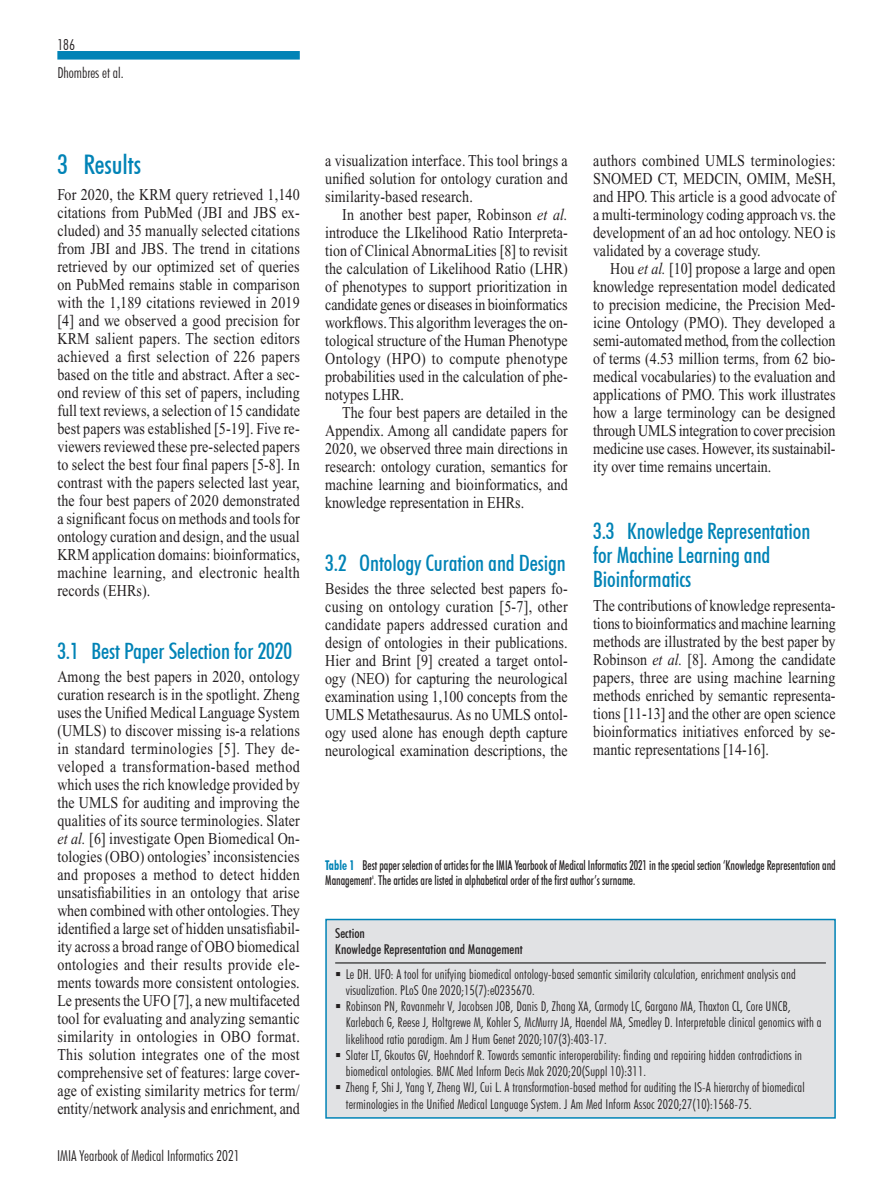
<style>
.page{position:relative;width:893px;height:1191px;background:#fff}
.page>*{position:absolute;margin:0;border:0;box-sizing:border-box;transform-origin:0 0}
.Headline_2{font:500 condensed 27px "Futura BT";color:#0083b6}
.Headline_3{font:500 condensed 22.5px/24px "Futura BT";letter-spacing:-.005em;color:#0083b6}
.Grundtext_ohne_Einzu{font:16.5px/18px "Times New Roman";color:#231f20;text-align:justify;scale:.85 1}
.Grundtext_mit_Einzug{font:16.5px/18px "Times New Roman";color:#231f20;text-align:justify;scale:.85 1}
.Seitenzahl{font:300 condensed 15px "Futura BT";color:#231f20}
.Table_Synopsis{font:300 condensed 13.5px/16.2px "Futura BT";letter-spacing:.01em;color:#231f20}
.Legende_1{font:500 condensed 13.5px/15px "Futura BT";color:#231f20;scale:.85 1}
.Table_Kopf{font:500 condensed 13.5px "Futura BT";color:#231f20}
.s1{font-style:italic}
.s2{font-weight:700;color:#0083b6}
</style>
<div class="page">
<div style="left:57px;top:51px;width:243px;height:9px;background:#0083b6"></div>
<div style="left:325px;top:918px;width:511px;height:200px;background:#e1e2e4;border:2px solid #0083b6"></div>
<hr style="left:335px;top:962px;width:491px;height:1px;background:#000">
<p class="Seitenzahl" style="left:57px;top:35px;width:19px">186</p>
<p class="Seitenzahl" style="left:57px;top:63px;width:68px">Dhombres et al.</p>
<p class="Headline_2" style="left:57px;top:148px;width:85px">3 Results</p>
<p class="Grundtext_ohne_Einzu" style="left:57px;top:186px;width:287px">For 2020, the KRM query retrieved 1,140 citations from PubMed (JBI and JBS ex&shy;cluded) and 35 manually selected citations from JBI and JBS. The trend in citations retrieved by our optimized set of queries on PubMed remains stable in comparison with the 1,189 citations reviewed in 2019 [4] and we observed a good precision for KRM salient papers. The section editors achieved a first selection of 226 papers based on the title and abstract. After a sec&shy;ond review of this set of papers, including full text reviews, a selection of 15 candidate best papers was established [5-19]. Five re&shy;viewers reviewed these pre-selected papers to select the best four final papers [5-8]. In contrast with the papers selected last year, the four best papers of 2020 demonstrated a significant focus on methods and tools for ontology curation and design, and the usual KRM application domains: bioinformatics, machine learning, and electronic health records (EHRs).</p>
<p class="Headline_3" style="left:57px;top:639px;width:236px">3.1 Best Paper Selection for 2020</p>
<p class="Grundtext_ohne_Einzu" style="left:57px;top:667px;width:287px">Among the best papers in 2020, ontology curation research is in the spotlight. Zheng uses the Unified Medical Language System (UMLS) to discover missing is-a relations in standard terminologies [5]. They de&shy;veloped a transformation-based method which uses the rich knowledge provided by the UMLS for auditing and improving the qualities of its source terminologies. Slater <span class="s1">et al.</span> [6] investigate Open Biomedical On&shy;tologies (OBO) ontologies’ inconsistencies and proposes a method to detect hidden unsatisfiabilities in an ontology that arise when combined with other ontologies. They identified a large set of hidden unsatisfiabil&shy;ity across a broad range of OBO biomedical ontologies and their results provide ele&shy;ments towards more consistent ontologies.<br>Le presents the UFO [7], a new multifaceted tool for evaluating and analyzing semantic similarity in ontologies in OBO format.<br>This solution integrates one of the most comprehensive set of features: large cover&shy;age of existing similarity metrics for term/ entity/network analysis and enrichment, and</p>
<p class="Seitenzahl" style="left:57px;top:1146px;width:184px">IMIA Yearbook of Medical Informatics 2021</p>
<p class="Grundtext_ohne_Einzu" style="left:325px;top:152px;width:287px">a visualization interface. This tool brings a unified solution for ontology curation and similarity-based research.</p>
<p class="Grundtext_mit_Einzug" style="left:325px;top:206px;width:287px;text-indent:17px">In another best paper, Robinson <span class="s1">et al. </span>introduce the LIkelihood Ratio Interpreta&shy;tion of Clinical AbnormaLities [8] to revisit the calculation of Likelihood Ratio (LHR) of phenotypes to support prioritization in candidate genes or diseases in bioinformatics workflows. This algorithm leverages the on&shy;tological structure of the Human Phenotype Ontology (HPO) to compute phenotype probabilities used in the calculation of phe&shy;notypes LHR.</p>
<p class="Grundtext_mit_Einzug" style="left:325px;top:404px;width:287px;text-indent:17px">The four best papers are detailed in the Appendix. Among all candidate papers for 2020, we observed three main directions in research: ontology curation, semantics for machine learning and bioinformatics, and knowledge representation in EHRs.</p>
<p class="Headline_3" style="left:325px;top:551px;width:242px">3.2 Ontology Curation and Design</p>
<p class="Grundtext_ohne_Einzu" style="left:325px;top:579px;width:287px">Besides the three selected best papers fo&shy;cusing on ontology curation [5-7], other candidate papers addressed curation and design of ontologies in their publications.<br>Hier and Brint [9] created a target ontol&shy;ogy (NEO) for capturing the neurological examination using 1,100 concepts from the UMLS Metathesaurus. As no UMLS ontol&shy;ogy used alone has enough depth capture neurological examination descriptions, the</p>
<p class="Grundtext_ohne_Einzu" style="left:593px;top:152px;width:287px">authors combined UMLS terminologies:<br>SNOMED CT, MEDCIN, OMIM, MeSH, and HPO. This article is a good advocate of a multi-terminology coding approach vs. the development of an ad hoc ontology. NEO is validated by a coverage study.</p>
<p class="Grundtext_mit_Einzug" style="left:593px;top:260px;width:287px;text-indent:17px">Hou <span class="s1">et al.</span> [10] propose a large and open knowledge representation model dedicated to precision medicine, the Precision Med&shy;icine Ontology (PMO). They developed a semi-automated method, from the collection of terms (4.53 million terms, from 62 bio&shy;medical vocabularies) to the evaluation and applications of PMO. This work illustrates how a large terminology can be designed through UMLS integration to cover precision medicine use cases. However, its sustainabil&shy;ity over time remains uncertain.</p>
<p class="Headline_3" style="left:593px;top:518px;width:219px">3.3 Knowledge Representation for Machine Learning and<br>Bioinformatics</p>
<p class="Grundtext_ohne_Einzu" style="left:593px;top:596px;width:287px">The contributions of knowledge representa&shy;tions to bioinformatics and machine learning methods are illustrated by the best paper by Robinson <span class="s1">et al.</span> [8]. Among the candidate papers, three are using machine learning methods enriched by semantic representa&shy;tions [11-13] and the other are open science bioinformatics initiatives enforced by se&shy;mantic representations [14-16].</p>
<p class="Legende_1" style="left:325px;top:857px;width:602px"><span class="s2">Table 1</span> Best paper selection of articles for the IMIA Yearbook of Medical Informatics 2021 in the special section ‘Knowledge Representation and<br>Management'. The articles are listed in alphabetical order of the first author’s surname.</p>
<p class="Table_Kopf" style="left:335px;top:925px;width:31px">Section</p>
<p class="Table_Kopf" style="left:335px;top:941px;width:189px">Knowledge Representation and Management</p>
<p class="Table_Synopsis" style="left:346px;top:965px;width:451px;text-indent:-11px">▪ Le DH. UFO: A tool for unifying biomedical ontology-based semantic similarity calculation, enrichment analysis and visualization. PLoS One 2020;15(7):e0235670.</p>
<p class="Table_Synopsis" style="left:346px;top:998px;width:477px;text-indent:-11px">▪ Robinson PN, Ravanmehr V, Jacobsen JOB, Danis D, Zhang XA, Carmody LC, Gargano MA, Thaxton CL, Core UNCB,<br>Karlebach G, Reese J, Holtgrewe M, Kohler S, McMurry JA, Haendel MA, Smedley D. Interpretable clinical genomics with a likelihood ratio paradigm. Am J Hum Genet 2020;107(3):403-17.</p>
<p class="Table_Synopsis" style="left:346px;top:1046px;width:458px;text-indent:-11px">▪ Slater LT, Gkoutos GV, Hoehndorf R. Towards semantic interoperability: finding and repairing hidden contradictions in biomedical ontologies. BMC Med Inform Decis Mak 2020;20(Suppl 10):311.</p>
<p class="Table_Synopsis" style="left:346px;top:1079px;width:460px;text-indent:-11px">▪ Zheng F, Shi J, Yang Y, Zheng WJ, Cui L. A transformation-based method for auditing the IS-A hierarchy of biomedical terminologies in the Unified Medical Language System. J Am Med Inform Assoc 2020;27(10):1568-75.</p>
</div>
